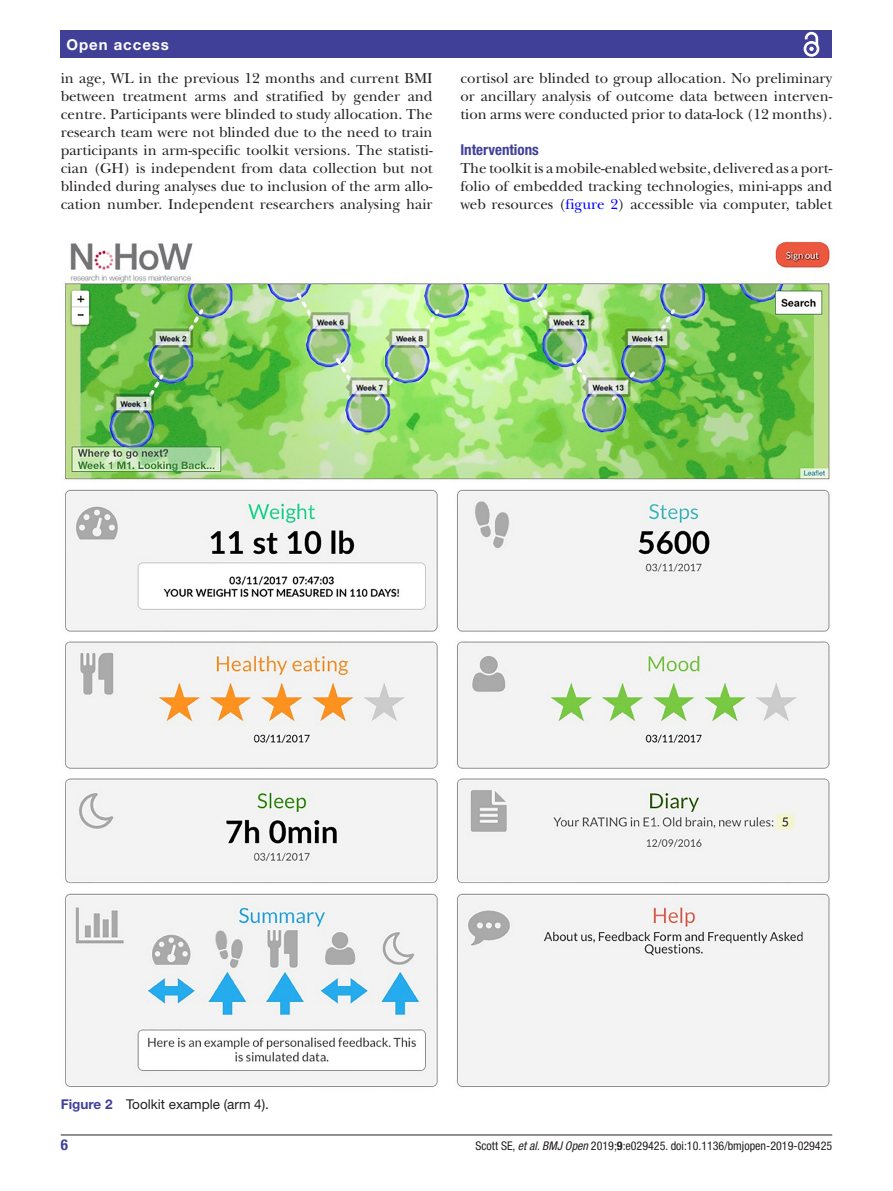
<style>
.page{position:relative;width:893px;height:1191px;background:#fff}
.page>*{position:absolute;margin:0;border:0;box-sizing:border-box;transform-origin:0 0}
.t1{font:15px/18px "New Baskerville";color:#231f20;text-align:justify}
.t2{font:700 condensed 15px "Helvetica Neue LT Std";color:#414099}
.t3{font:700 15px "Helvetica Neue LT Std";letter-spacing:.065em;color:#fff}
.t4{font:13.5px "Helvetica Neue LT Std";color:#231f20}
.t5{font:condensed 12px "Helvetica Neue LT Std";color:#231f20}
.s1{color:#00f}
.s2{font-weight:700;color:#414099}
.s3{font-style:italic}
.s4{font-weight:700}
</style>
<div class="page">
<hr style="left:61px;top:1134px;width:771px;height:1px;background:#231f20">
<div style="left:61px;top:31px;width:771px;height:27px;background:#414099"></div>
<svg style="left:803px;top:31px;width:17px;height:26px"></svg>
<img style="left:65px;top:241px;width:765px;height:846px">
<p class="t3" style="left:66px;top:35px;width:104px">Open access</p>
<p class="t1" style="left:61px;top:69px;width:373px">in age, WL in the previous 12 months and current BMI between treatment arms and stratified by gender and centre. Participants were blinded to study allocation. The research team were not blinded due to the need to train participants in arm-specific toolkit versions. The statisti&shy;cian (GH) is independent from data collection but not blinded during analyses due to inclusion of the arm allo&shy;cation number. Independent researchers analysing hair</p>
<p class="t1" style="left:460px;top:69px;width:373px">cortisol are blinded to group allocation. No preliminary or ancillary analysis of outcome data between interven&shy;tion arms were conducted prior to data-lock (12 months).</p>
<p class="t2" style="left:460px;top:141px;width:80px">Interventions</p>
<p class="t1" style="left:460px;top:159px;width:373px">The toolkit is a mobile-enabled website, delivered as a port&shy;folio of embedded tracking technologies, mini-apps and web resources (<span class="s1">figure 2</span>) accessible via computer, tablet</p>
<p class="t4" style="left:61px;top:1096px;width:210px"><span class="s2">Figure 2</span> Toolkit example (arm 4).</p>
<p class="t2" style="left:61px;top:1135px;width:9px">6</p>
<p class="t5" style="left:475px;top:1138px;width:358px">Scott SE, <span class="s3">et al</span>. <span class="s3">BMJ Open</span> 2019;<span class="s4">9</span>:e029425. doi:10.1136/bmjopen-2019-029425</p>
</div>
